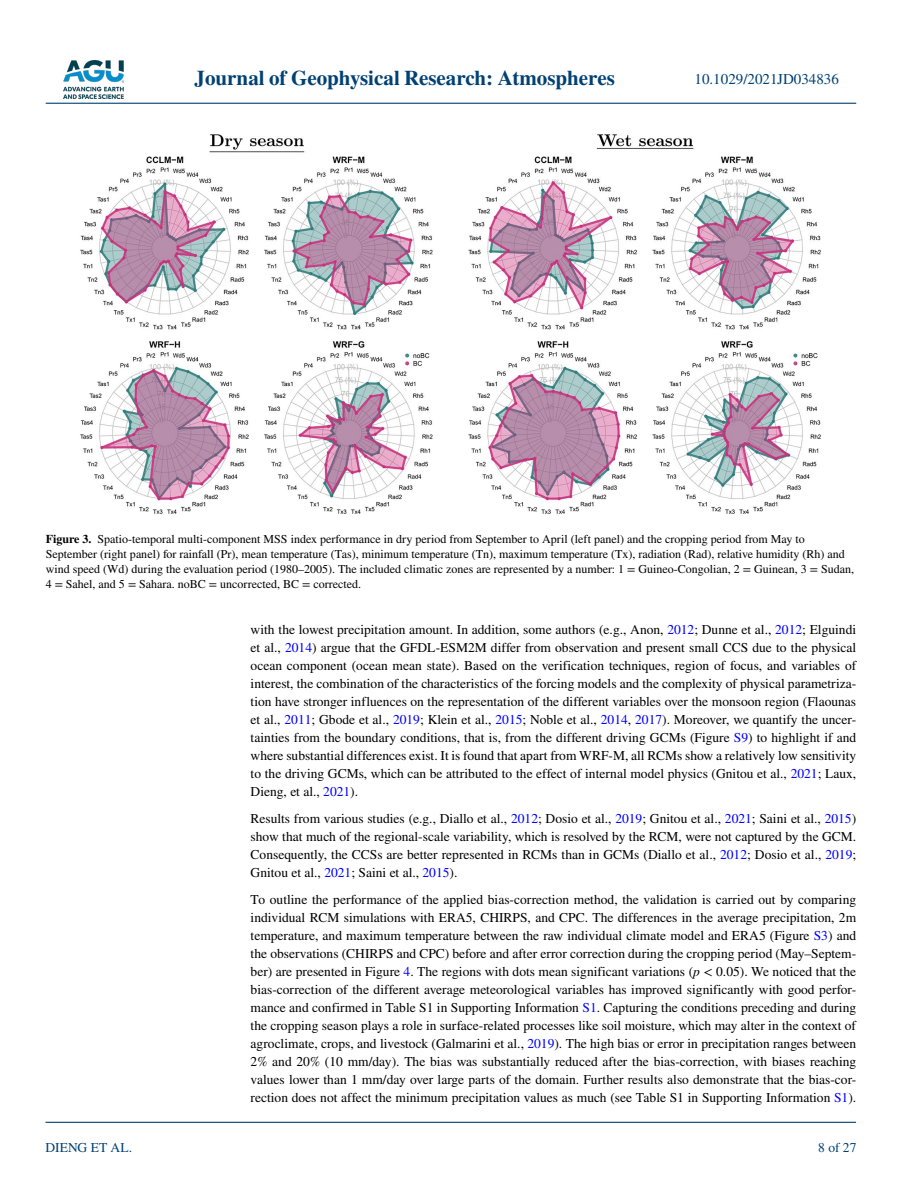
<style>
.page{position:relative;width:902px;height:1183px;background:#fff}
.page>*{position:absolute;margin:0;border:0;box-sizing:border-box;transform-origin:0 0}
.t1{font:700 21px "STIX";color:#004174}
.t2{font:15px "STIX";color:#004174}
.t3{font:13.5px/18px "STIX";color:#000;text-align:justify}
.t4{font:13.5px "STIX";color:#004174}
.t5{font:12px/15px "STIX";color:#000}
.s1{font-weight:700}
.s2{color:#00f}
.s3{font-style:italic}
</style>
<div class="page">
<img style="left:63px;top:60px;width:60px;height:39px">
<hr style="left:46px;top:103px;width:810px;height:1px;background:#004174">
<hr style="left:45px;top:1121px;width:810px;height:1px;background:#004174">
<img style="left:80px;top:134px;width:741px;height:380px">
<h1 class="t1" style="left:194px;top:66px;width:422px">Journal of Geophysical Research: Atmospheres</h1>
<p class="t2" style="left:694px;top:69px;width:146px">10.1029/2021JD034836</p>
<p class="t5" style="left:46px;top:532px;width:809px"><span class="s1">Figure 3.</span> Spatio-temporal multi-component MSS index performance in dry period from September to April (left panel) and the cropping period from May to September (right panel) for rainfall (Pr), mean temperature (Tas), minimum temperature (Tn), maximum temperature (Tx), radiation (Rad), relative humidity (Rh) and wind speed (Wd) during the evaluation period (1980–2005). The included climatic zones are represented by a number: 1 = Guineo-Congolian, 2 = Guinean, 3 = Sudan, 4 = Sahel, and 5 = Sahara. noBC = uncorrected, BC = corrected.</p>
<p class="t4" style="left:45px;top:1138px;width:88px">DIENG ET AL.</p>
<p class="t3" style="left:250px;top:621px;width:607px">with the lowest precipitation amount. In addition, some authors (e.g., Anon, <span class="s2">2012</span>; Dunne et al., <span class="s2">2012</span>; Elguindi et al., <span class="s2">2014</span>) argue that the GFDL-ESM2M differ from observation and present small CCS due to the physical ocean component (ocean mean state). Based on the verification techniques, region of focus, and variables of interest, the combination of the characteristics of the forcing models and the complexity of physical parametriza&shy;tion have stronger influences on the representation of the different variables over the monsoon region (Flaounas et al., <span class="s2">2011</span>; Gbode et al., <span class="s2">2019</span>; Klein et al., <span class="s2">2015</span>; Noble et al., <span class="s2">2014</span>, <span class="s2">2017</span>). Moreover, we quantify the uncer&shy;tainties from the boundary conditions, that is, from the different driving GCMs (Figure <span class="s2">S9</span>) to highlight if and where substantial differences exist. It is found that apart from WRF-M, all RCMs show a relatively low sensitivity to the driving GCMs, which can be attributed to the effect of internal model physics (Gnitou et al., <span class="s2">2021</span>; Laux, Dieng, et al., <span class="s2">2021</span>).</p>
<p class="t3" style="left:250px;top:810px;width:607px">Results from various studies (e.g., Diallo et al., <span class="s2">2012</span>; Dosio et al., <span class="s2">2019</span>; Gnitou et al., <span class="s2">2021</span>; Saini et al., <span class="s2">2015</span>) show that much of the regional-scale variability, which is resolved by the RCM, were not captured by the GCM.<br>Consequently, the CCSs are better represented in RCMs than in GCMs (Diallo et al., <span class="s2">2012</span>; Dosio et al., <span class="s2">2019</span>; Gnitou et al., <span class="s2">2021</span>; Saini et al., <span class="s2">2015</span>).</p>
<p class="t3" style="left:250px;top:891px;width:607px">To outline the performance of the applied bias-correction method, the validation is carried out by comparing individual RCM simulations with ERA5, CHIRPS, and CPC. The differences in the average precipitation, 2m temperature, and maximum temperature between the raw individual climate model and ERA5 (Figure <span class="s2">S3</span>) and the observations (CHIRPS and CPC) before and after error correction during the cropping period (May–Septem&shy;ber) are presented in Figure <span class="s2">4</span>. The regions with dots mean significant variations (<span class="s3">p</span> &lt; 0.05). We noticed that the bias-correction of the different average meteorological variables has improved significantly with good perfor&shy;mance and confirmed in Table S1 in Supporting Information <span class="s2">S1</span>. Capturing the conditions preceding and during the cropping season plays a role in surface-related processes like soil moisture, which may alter in the context of agroclimate, crops, and livestock (Galmarini et al., <span class="s2">2019</span>). The high bias or error in precipitation ranges between 2% and 20% (10 mm/day). The bias was substantially reduced after the bias-correction, with biases reaching values lower than 1 mm/day over large parts of the domain. Further results also demonstrate that the bias-cor&shy;rection does not affect the minimum precipitation values as much (see Table S1 in Supporting Information <span class="s2">S1</span>).</p>
<p class="t4" style="left:818px;top:1138px;width:40px">8 of 27</p>
</div>
